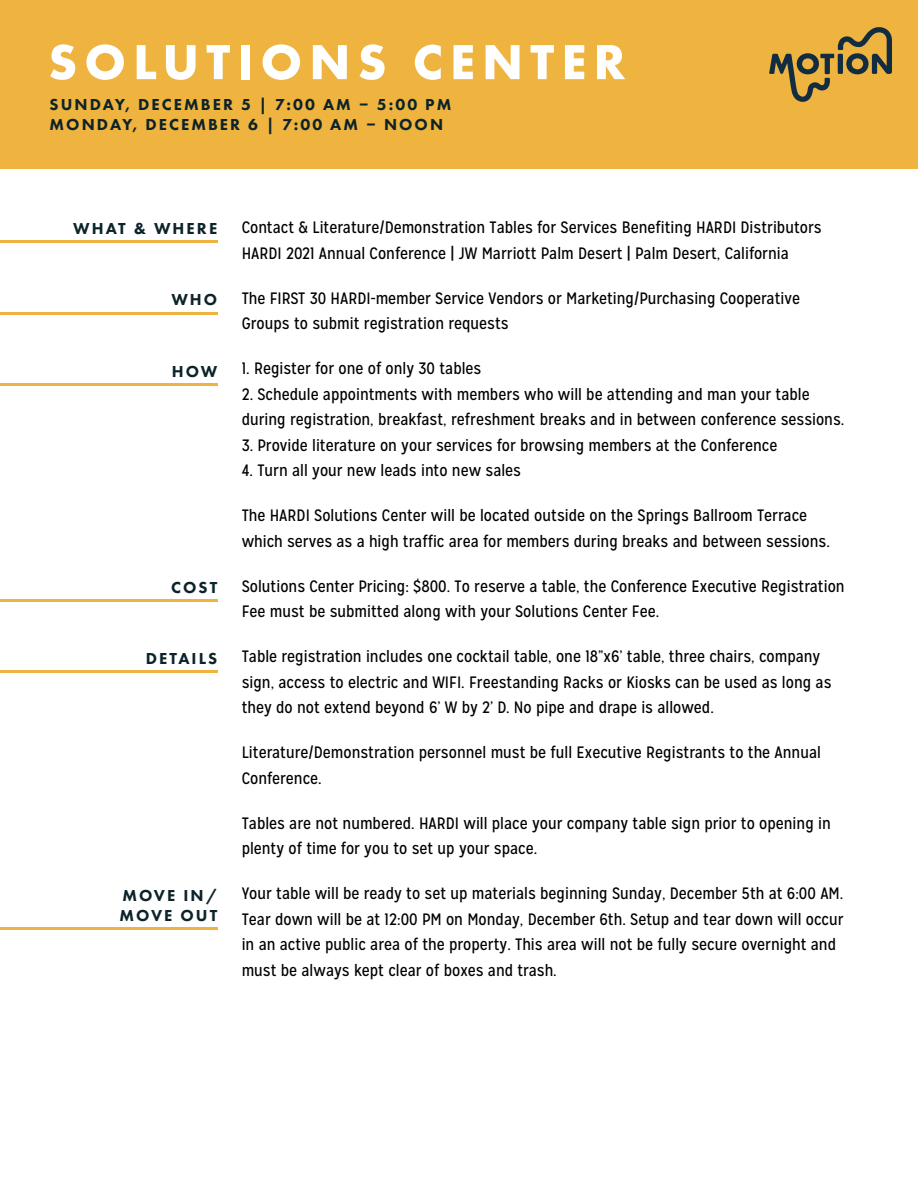
<style>
.page{position:relative;width:918px;height:1188px;background:#fff}
.page>*{position:absolute;margin:0;border:0;box-sizing:border-box;transform-origin:0 0}
.t1{font:700 51px "Futura PT";letter-spacing:.14em;color:#fff}
.t2{font:16.5px/25.5px "Mission Gothic";color:#000}
.t3{font:800 16.5px/19.8px "Futura PT";letter-spacing:.125em;color:#0c232a}
</style>
<div class="page">
<div style="left:0;top:0;width:918px;height:169px;background:#eeb43f"></div>
<hr style="left:0;top:240px;width:217px;height:3px;background:#eeb43f">
<hr style="left:0;top:383px;width:217px;height:3px;background:#eeb43f">
<hr style="left:0;top:600px;width:217px;height:2px;background:#eeb43f">
<hr style="left:0;top:670px;width:217px;height:3px;background:#eeb43f">
<hr style="left:0;top:927px;width:217px;height:3px;background:#eeb43f">
<hr style="left:0;top:312px;width:217px;height:2px;background:#eeb43f">
<svg style="left:769px;top:27px;width:123px;height:75px"></svg>
<h1 class="t1" style="left:48px;top:29px;width:579px">SOLUTIONS CENTER</h1>
<p class="t3" style="left:50px;top:94px;width:303px">SUNDAY, DECEMBER 5 | 7:00 AM</p>
<p class="t3" style="left:377px;top:94px;width:76px">5:00 PM</p>
<p class="t3" style="left:50px;top:114px;width:310px">MONDAY, DECEMBER 6 | 7:00 AM</p>
<p class="t3" style="left:384px;top:114px;width:61px">NOON</p>
<p class="t3" style="left:73px;top:218px;width:146px">WHAT &amp; WHERE</p>
<p class="t3" style="left:171px;top:289px;width:47px">WHO</p>
<p class="t3" style="left:172px;top:361px;width:47px">HOW</p>
<p class="t3" style="left:171px;top:577px;width:48px">COST</p>
<p class="t3" style="left:146px;top:648px;width:73px">DETAILS</p>
<p class="t3" style="left:119px;top:885px;width:99px">MOVE IN/<br>MOVE OUT</p>
<p class="t2" style="left:242px;top:215px;width:581px">Contact &amp; Literature/Demonstration Tables for Services Benefiting HARDI Distributors<br>HARDI 2021 Annual Conference | JW Marriott Palm Desert | Palm Desert, California</p>
<p class="t2" style="left:242px;top:286px;width:560px">The FIRST 30 HARDI-member Service Vendors or Marketing/Purchasing Cooperative<br>Groups to submit registration requests</p>
<p class="t2" style="left:242px;top:356px;width:241px">1. Register for one of only 30 tables</p>
<p class="t2" style="left:242px;top:382px;width:604px">2. Schedule appointments with members who will be attending and man your table during registration, breakfast, refreshment breaks and in between conference sessions.</p>
<p class="t2" style="left:242px;top:433px;width:537px">3. Provide literature on your services for browsing members at the Conference</p>
<p class="t2" style="left:242px;top:458px;width:281px">4. Turn all your new leads into new sales</p>
<p class="t2" style="left:242px;top:503px;width:590px">The HARDI Solutions Center will be located outside on the Springs Ballroom Terrace which serves as a high traffic area for members during breaks and between sessions.</p>
<p class="t2" style="left:242px;top:573px;width:605px">Solutions Center Pricing: $800. To reserve a table, the Conference Executive Registration<br>Fee must be submitted along with your Solutions Center Fee.</p>
<p class="t2" style="left:242px;top:644px;width:591px">Table registration includes one cocktail table, one 18”x6’ table, three chairs, company sign, access to electric and WIFI. Freestanding Racks or Kiosks can be used as long as they do not extend beyond 6’ W by 2’ D. No pipe and drape is allowed.</p>
<p class="t2" style="left:242px;top:740px;width:581px">Literature/Demonstration personnel must be full Executive Registrants to the Annual<br>Conference.</p>
<p class="t2" style="left:242px;top:810px;width:591px">Tables are not numbered. HARDI will place your company table sign prior to opening in plenty of time for you to set up your space.</p>
<p class="t2" style="left:242px;top:881px;width:603px">Your table will be ready to set up materials beginning Sunday, December 5th at 6:00 AM.<br>Tear down will be at 12:00 PM on Monday, December 6th. Setup and tear down will occur in an active public area of the property. This area will not be fully secure overnight and must be always kept clear of boxes and trash.</p>
</div>
